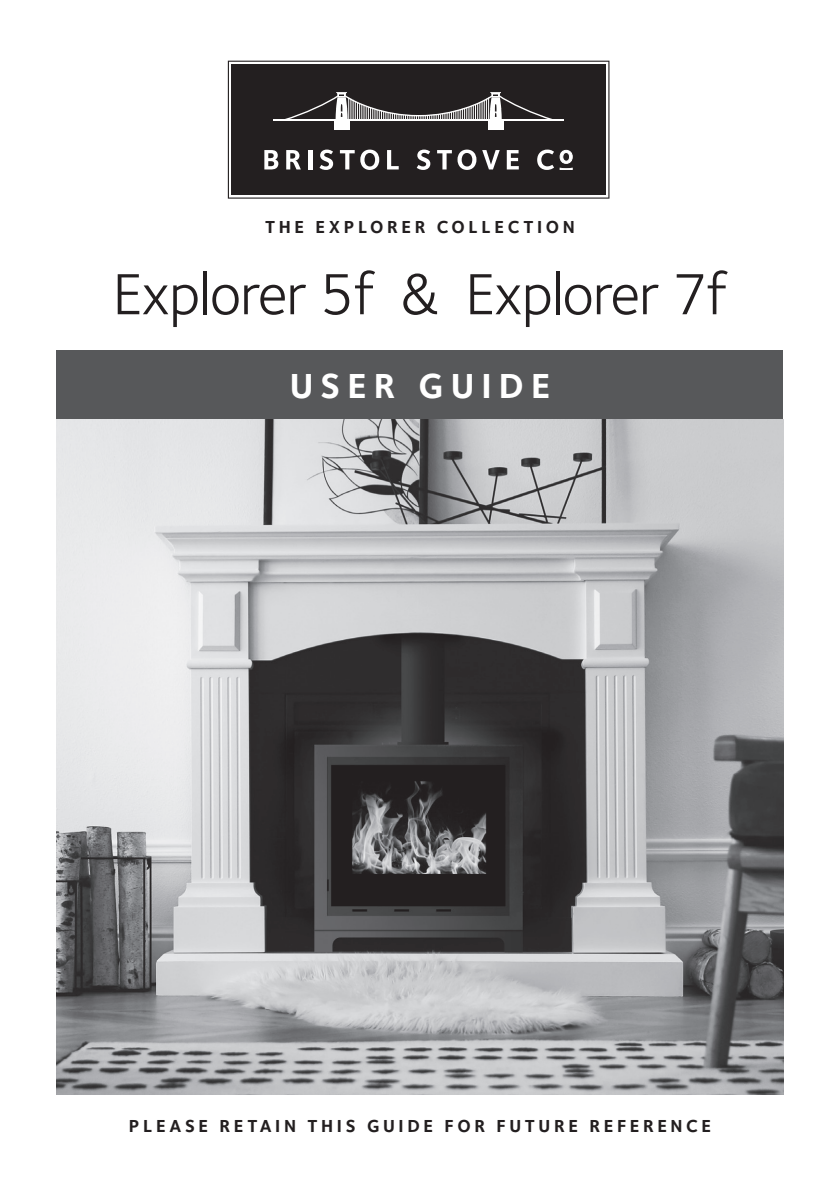
<style>
.page{position:relative;width:840px;height:1191px;background:#fff}
.page>*{position:absolute;margin:0;border:0;box-sizing:border-box;transform-origin:0 0}
.t1{font:60px "Foundry Sterling";letter-spacing:-.02em;color:#231f20}
.t2{font:700 36px "Foundry Sterling";letter-spacing:.2em;color:#fff}
.t3{font:700 18px "Foundry Sterling";letter-spacing:.2em;color:#231f20}
</style>
<div class="page">
<div style="left:57px;top:350px;width:725px;height:81px;background:#57585a"></div>
<svg style="left:228px;top:61px;width:381px;height:138px"></svg>
<div style="left:231px;top:64px;width:374px;height:131px;background:#231f20"></div>
<svg style="left:264px;top:150px;width:14px;height:19px"></svg>
<svg style="left:286px;top:150px;width:15px;height:19px"></svg>
<hr style="left:308px;top:150px;width:4px;height:19px;background:#fff">
<svg style="left:319px;top:150px;width:14px;height:20px"></svg>
<svg style="left:340px;top:150px;width:14px;height:19px"></svg>
<svg style="left:360px;top:150px;width:19px;height:20px"></svg>
<svg style="left:387px;top:150px;width:11px;height:19px"></svg>
<svg style="left:416px;top:150px;width:14px;height:20px"></svg>
<svg style="left:437px;top:150px;width:14px;height:19px"></svg>
<svg style="left:457px;top:150px;width:19px;height:20px"></svg>
<svg style="left:482px;top:150px;width:17px;height:19px"></svg>
<svg style="left:506px;top:150px;width:12px;height:19px"></svg>
<svg style="left:537px;top:150px;width:16px;height:20px"></svg>
<hr style="left:273px;top:120px;width:149px;height:1px;background:#fff">
<svg style="left:281px;top:92px;width:274px;height:30px"></svg>
<hr style="left:414px;top:120px;width:150px;height:1px;background:#fff">
<div style="left:334px;top:121px;width:15px;height:9px;background:#fff"></div>
<div style="left:488px;top:121px;width:15px;height:9px;background:#fff"></div>
<svg style="left:559px;top:150px;width:13px;height:20px"></svg>
<img style="left:57px;top:420px;width:725px;height:674px">
<p class="t3" style="left:265px;top:216px;width:311px">THE EXPLORER COLLECTION</p>
<h1 class="t1" style="left:112px;top:259px;width:616px">Explorer 5f &amp; Explorer 7f</h1>
<h2 class="t2" style="left:289px;top:364px;width:262px">USER GUIDE</h2>
<p class="t3" style="left:129px;top:1114px;width:583px">PLEASE RETAIN THIS GUIDE FOR FUTURE REFERENCE</p>
</div>
